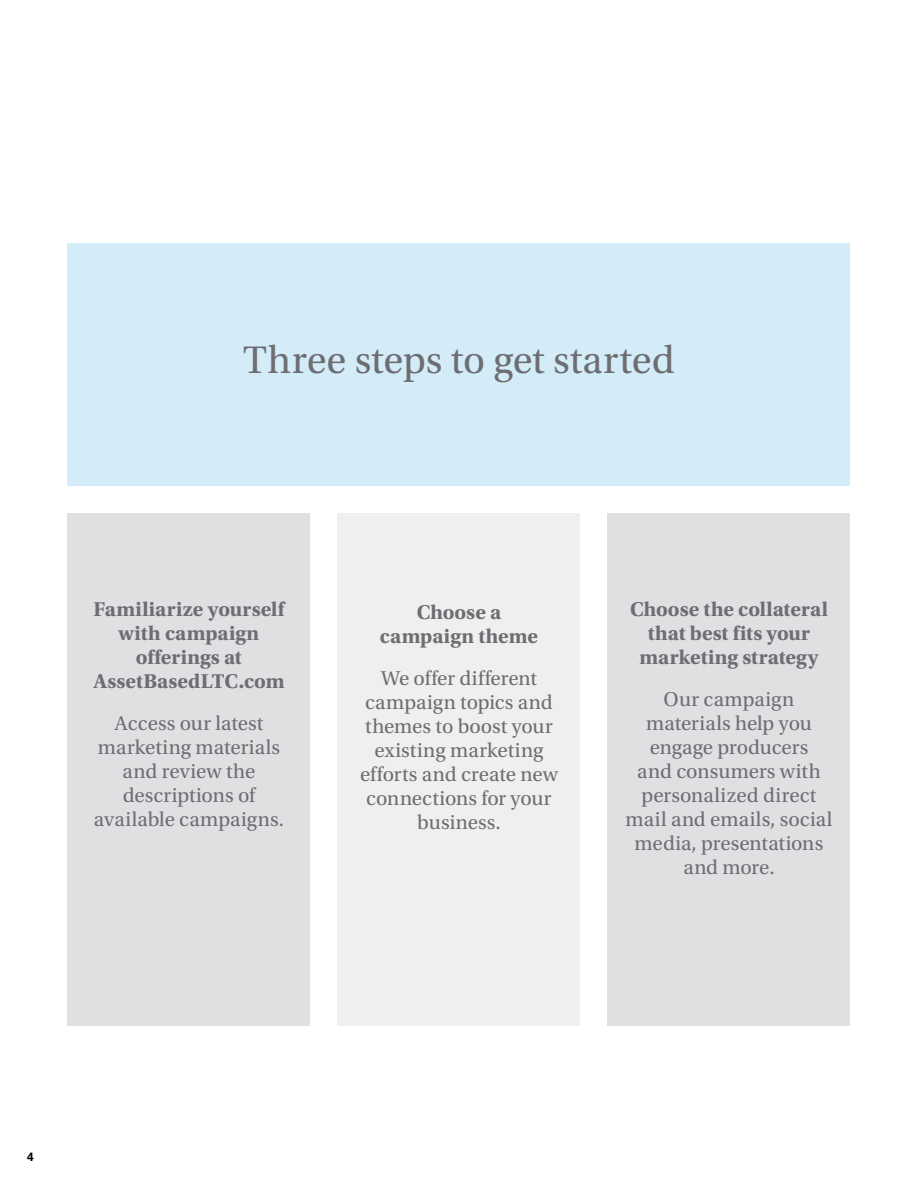
<style>
.page{position:relative;width:918px;height:1188px;background:#fff}
.page>*{position:absolute;margin:0;border:0;box-sizing:border-box;transform-origin:0 0}
.t1{font:40.5px "Utopia Std";letter-spacing:-.005em;color:#6d6e71}
.t2{font:21px/24px "Utopia Std";color:#6d6e71;text-align:center}
.t3{font:700 21px/24px "Utopia Std";letter-spacing:.005em;color:#6d6e71;text-align:center}
.t4{font:700 12px "Univers LT Std";color:#000}
</style>
<div class="page">
<div style="left:338px;top:514px;width:242px;height:512px;background:#efeff0"></div>
<div style="left:68px;top:514px;width:242px;height:512px;background:#dfe0e1"></div>
<div style="left:608px;top:514px;width:242px;height:512px;background:#dfe0e1"></div>
<div style="left:68px;top:243px;width:782px;height:243px;background:#d3ecf8"></div>
<h4 class="t1" style="left:243px;top:338px;width:433px">Three steps to get started</h4>
<p class="t3" style="left:93px;top:597px;width:193px">Familiarize yourself with campaign offerings at<br>AssetBasedLTC.com</p>
<p class="t2" style="left:94px;top:711px;width:192px">Access our latest marketing materials and review the descriptions of available campaigns.</p>
<p class="t3" style="left:380px;top:600px;width:160px">Choose a campaign theme</p>
<p class="t2" style="left:360px;top:666px;width:200px">We offer different campaign topics and themes to boost your existing marketing efforts and create new connections for your business.</p>
<p class="t3" style="left:630px;top:597px;width:199px">Choose the collateral that best fits your marketing strategy</p>
<p class="t2" style="left:625px;top:687px;width:209px">Our campaign materials help you engage producers<br>and consumers with personalized direct mail and emails, social media, presentations and more.</p>
<p class="t4" style="left:27px;top:1150px;width:8px">4</p>
</div>
